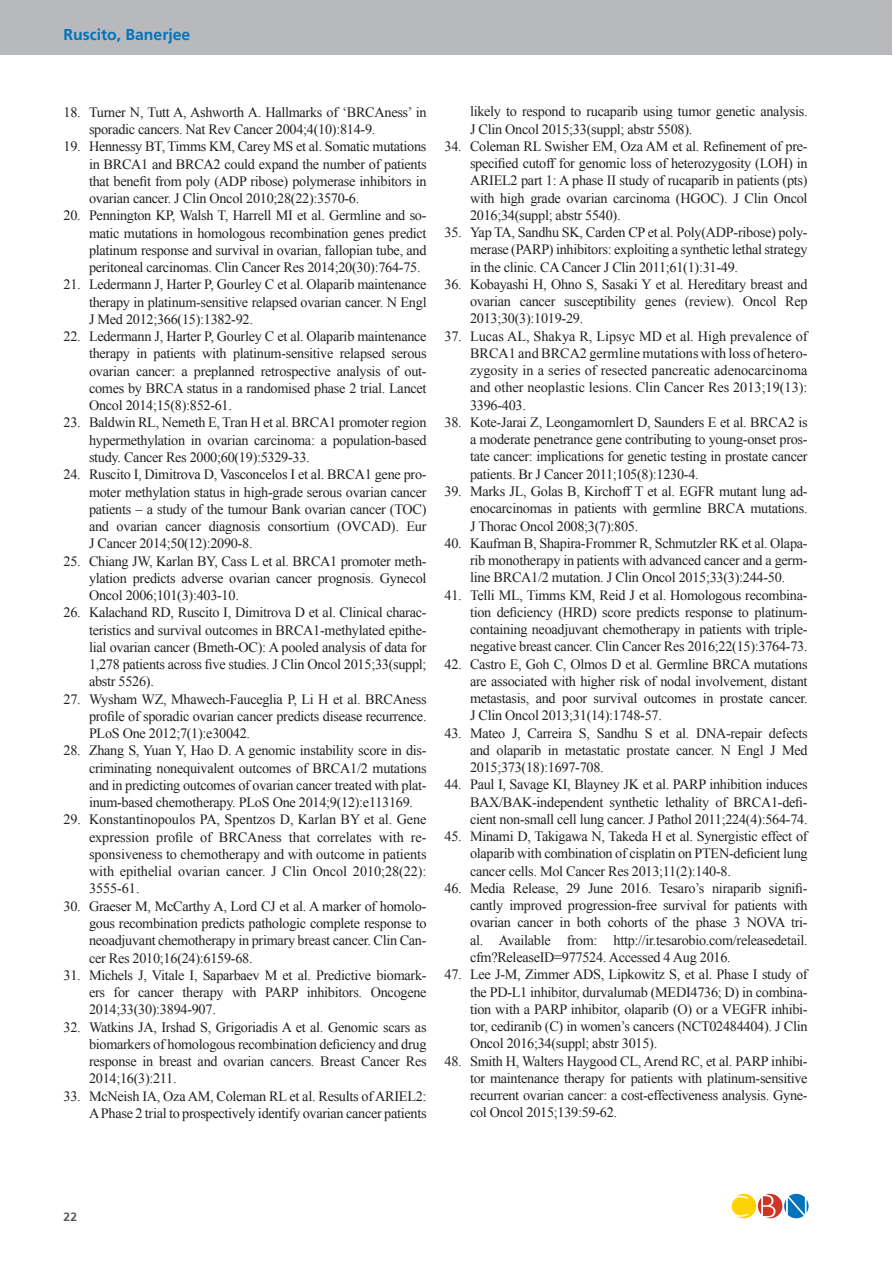
<style>
.page{position:relative;width:893px;height:1264px;background:#fff}
.page>*{position:absolute;margin:0;border:0;box-sizing:border-box;transform-origin:0 0}
.t1{font:700 15.75px "Frutiger";color:#0073bc}
.t2{font:14.25px/17.2px "Times New Roman";letter-spacing:-.02em;color:#231f20;text-align:justify}
.t3{font:700 12px "Frutiger";color:#57585a}
</style>
<div class="page">
<div style="left:0;top:0;width:892px;height:54px;background:#b8b9bc"></div>
<svg style="left:732px;top:1194px;width:77px;height:24px"></svg>
<p class="t1" style="left:63px;top:26px;width:128px">Ruscito, Banerjee</p>
<p class="t2" style="left:89px;top:103px;width:339px;text-indent:-26px">18. Turner N, Tutt A, Ashworth A. Hallmarks of ‘BRCAness’ in sporadic cancers. Nat Rev Cancer 2004;4(10):814-9.</p>
<p class="t2" style="left:89px;top:138px;width:339px;text-indent:-26px">19. Hennessy BT, Timms KM, Carey MS et al. Somatic mutations in BRCA1 and BRCA2 could expand the number of patients that benefit from poly (ADP ribose) polymerase inhibitors in ovarian cancer. J Clin Oncol 2010;28(22):3570-6.</p>
<p class="t2" style="left:89px;top:207px;width:339px;text-indent:-26px">20. Pennington KP, Walsh T, Harrell MI et al. Germline and so&shy;matic mutations in homologous recombination genes predict platinum response and survival in ovarian, fallopian tube, and peritoneal carcinomas. Clin Cancer Res 2014;20(30):764-75.</p>
<p class="t2" style="left:89px;top:276px;width:339px;text-indent:-26px">21. Ledermann J, Harter P, Gourley C et al. Olaparib maintenance therapy in platinum-sensitive relapsed ovarian cancer. N Engl J Med 2012;366(15):1382-92.</p>
<p class="t2" style="left:89px;top:328px;width:339px;text-indent:-26px">22. Ledermann J, Harter P, Gourley C et al. Olaparib maintenance therapy in patients with platinum-sensitive relapsed serous ovarian cancer: a preplanned retrospective analysis of out&shy;comes by BRCA status in a randomised phase 2 trial. Lancet Oncol 2014;15(8):852-61.</p>
<p class="t2" style="left:89px;top:414px;width:339px;text-indent:-26px">23. Baldwin RL, Nemeth E, Tran H et al. BRCA1 promoter region hypermethylation in ovarian carcinoma: a population-based study. Cancer Res 2000;60(19):5329-33.</p>
<p class="t2" style="left:89px;top:466px;width:339px;text-indent:-26px">24. Ruscito I, Dimitrova D, Vasconcelos I et al. BRCA1 gene pro&shy;moter methylation status in high-grade serous ovarian cancer patients – a study of the tumour Bank ovarian cancer (TOC) and ovarian cancer diagnosis consortium (OVCAD). Eur J Cancer 2014;50(12):2090-8.</p>
<p class="t2" style="left:89px;top:552px;width:339px;text-indent:-26px">25. Chiang JW, Karlan BY, Cass L et al. BRCA1 promoter meth&shy;ylation predicts adverse ovarian cancer prognosis. Gynecol Oncol 2006;101(3):403-10.</p>
<p class="t2" style="left:89px;top:604px;width:339px;text-indent:-26px">26. Kalachand RD, Ruscito I, Dimitrova D et al. Clinical charac&shy;teristics and survival outcomes in BRCA1-methylated epithe&shy;lial ovarian cancer (Bmeth-OC): A pooled analysis of data for 1,278 patients across five studies. J Clin Oncol 2015;33(suppl; abstr 5526).</p>
<p class="t2" style="left:89px;top:690px;width:339px;text-indent:-26px">27. Wysham WZ, Mhawech-Fauceglia P, Li H et al. BRCAness profile of sporadic ovarian cancer predicts disease recurrence.<br>PLoS One 2012;7(1):e30042.</p>
<p class="t2" style="left:89px;top:742px;width:339px;text-indent:-26px">28. Zhang S, Yuan Y, Hao D. A genomic instability score in dis&shy;criminating nonequivalent outcomes of BRCA1/2 mutations and in predicting outcomes of ovarian cancer treated with plat&shy;inum-based chemotherapy. PLoS One 2014;9(12):e113169.</p>
<p class="t2" style="left:89px;top:811px;width:339px;text-indent:-26px">29. Konstantinopoulos PA, Spentzos D, Karlan BY et al. Gene expression profile of BRCAness that correlates with re&shy;sponsiveness to chemotherapy and with outcome in patients with epithelial ovarian cancer. J Clin Oncol 2010;28(22):<br>3555-61.</p>
<p class="t2" style="left:89px;top:897px;width:339px;text-indent:-26px">30. Graeser M, McCarthy A, Lord CJ et al. A marker of homolo&shy;gous recombination predicts pathologic complete response to neoadjuvant chemotherapy in primary breast cancer. Clin Can&shy;cer Res 2010;16(24):6159-68.</p>
<p class="t2" style="left:89px;top:966px;width:339px;text-indent:-26px">31. Michels J, Vitale I, Saparbaev M et al. Predictive biomark&shy;ers for cancer therapy with PARP inhibitors. Oncogene 2014;33(30):3894-907.</p>
<p class="t2" style="left:89px;top:1018px;width:339px;text-indent:-26px">32. Watkins JA, Irshad S, Grigoriadis A et al. Genomic scars as biomarkers of homologous recombination deficiency and drug response in breast and ovarian cancers. Breast Cancer Res 2014;16(3):211.</p>
<p class="t2" style="left:63px;top:1087px;width:365px;text-align:right">33. McNeish IA, Oza AM, Coleman RL et al. Results of ARIEL2:<br>A Phase 2 trial to prospectively identify ovarian cancer patients</p>
<p class="t2" style="left:470px;top:103px;width:339px">likely to respond to rucaparib using tumor genetic analysis.<br>J Clin Oncol 2015;33(suppl; abstr 5508).</p>
<p class="t2" style="left:470px;top:137px;width:339px;text-indent:-26px">34. Coleman RL Swisher EM, Oza AM et al. Refinement of pre&shy;specified cutoff for genomic loss of heterozygosity (LOH) in ARIEL2 part 1: A phase II study of rucaparib in patients (pts) with high grade ovarian carcinoma (HGOC). J Clin Oncol 2016;34(suppl; abstr 5540).</p>
<p class="t2" style="left:470px;top:223px;width:339px;text-indent:-26px">35. Yap TA, Sandhu SK, Carden CP et al. Poly(ADP-ribose) poly&shy;merase (PARP) inhibitors: exploiting a synthetic lethal strategy in the clinic. CA Cancer J Clin 2011;61(1):31-49.</p>
<p class="t2" style="left:470px;top:275px;width:339px;text-indent:-26px">36. Kobayashi H, Ohno S, Sasaki Y et al. Hereditary breast and ovarian cancer susceptibility genes (review). Oncol Rep 2013;30(3):1019-29.</p>
<p class="t2" style="left:470px;top:327px;width:339px;text-indent:-26px">37. Lucas AL, Shakya R, Lipsyc MD et al. High prevalence of BRCA1 and BRCA2 germline mutations with loss of hetero&shy;zygosity in a series of resected pancreatic adenocarcinoma and other neoplastic lesions. Clin Cancer Res 2013;19(13):<br>3396-403.</p>
<p class="t2" style="left:470px;top:413px;width:339px;text-indent:-26px">38. Kote-Jarai Z, Leongamornlert D, Saunders E et al. BRCA2 is a moderate penetrance gene contributing to young-onset pros&shy;tate cancer: implications for genetic testing in prostate cancer patients. Br J Cancer 2011;105(8):1230-4.</p>
<p class="t2" style="left:470px;top:482px;width:339px;text-indent:-26px">39. Marks JL, Golas B, Kirchoff T et al. EGFR mutant lung ad&shy;enocarcinomas in patients with germline BRCA mutations.<br>J Thorac Oncol 2008;3(7):805.</p>
<p class="t2" style="left:470px;top:534px;width:339px;text-indent:-26px">40. Kaufman B, Shapira-Frommer R, Schmutzler RK et al. Olapa&shy;rib monotherapy in patients with advanced cancer and a germ&shy;line BRCA1/2 mutation. J Clin Oncol 2015;33(3):244-50.</p>
<p class="t2" style="left:470px;top:586px;width:339px;text-indent:-26px">41. Telli ML, Timms KM, Reid J et al. Homologous recombina&shy;tion deficiency (HRD) score predicts response to platinum&shy;containing neoadjuvant chemotherapy in patients with triple&shy;negative breast cancer. Clin Cancer Res 2016;22(15):3764-73.</p>
<p class="t2" style="left:470px;top:655px;width:339px;text-indent:-26px">42. Castro E, Goh C, Olmos D et al. Germline BRCA mutations are associated with higher risk of nodal involvement, distant metastasis, and poor survival outcomes in prostate cancer.<br>J Clin Oncol 2013;31(14):1748-57.</p>
<p class="t2" style="left:470px;top:724px;width:339px;text-indent:-26px">43. Mateo J, Carreira S, Sandhu S et al. DNA-repair defects and olaparib in metastatic prostate cancer. N Engl J Med 2015;373(18):1697-708.</p>
<p class="t2" style="left:470px;top:776px;width:339px;text-indent:-26px">44. Paul I, Savage KI, Blayney JK et al. PARP inhibition induces BAX/BAK-independent synthetic lethality of BRCA1-defi&shy;cient non-small cell lung cancer. J Pathol 2011;224(4):564-74.</p>
<p class="t2" style="left:470px;top:827px;width:339px;text-indent:-26px">45. Minami D, Takigawa N, Takeda H et al. Synergistic effect of olaparib with combination of cisplatin on PTEN-deficient lung cancer cells. Mol Cancer Res 2013;11(2):140-8.</p>
<p class="t2" style="left:470px;top:879px;width:339px;text-indent:-26px">46. Media Release, 29 June 2016. Tesaro’s niraparib signifi&shy;cantly improved progression-free survival for patients with ovarian cancer in both cohorts of the phase 3 NOVA tri&shy;al. Available from: http://ir.tesarobio.com/releasedetail. cfm?ReleaseID=977524. Accessed 4 Aug 2016.</p>
<p class="t2" style="left:470px;top:966px;width:339px;text-indent:-26px">47. Lee J-M, Zimmer ADS, Lipkowitz S, et al. Phase I study of the PD-L1 inhibitor, durvalumab (MEDI4736; D) in combina&shy;tion with a PARP inhibitor, olaparib (O) or a VEGFR inhibi&shy;tor, cediranib (C) in women’s cancers (NCT02484404). J Clin Oncol 2016;34(suppl; abstr 3015).</p>
<p class="t2" style="left:470px;top:1052px;width:339px;text-indent:-26px">48. Smith H, Walters Haygood CL, Arend RC, et al. PARP inhibi&shy;tor maintenance therapy for patients with platinum-sensitive recurrent ovarian cancer: a cost-effectiveness analysis. Gyne&shy;col Oncol 2015;139:59-62.</p>
<p class="t3" style="left:63px;top:1209px;width:15px">22</p>
</div>
